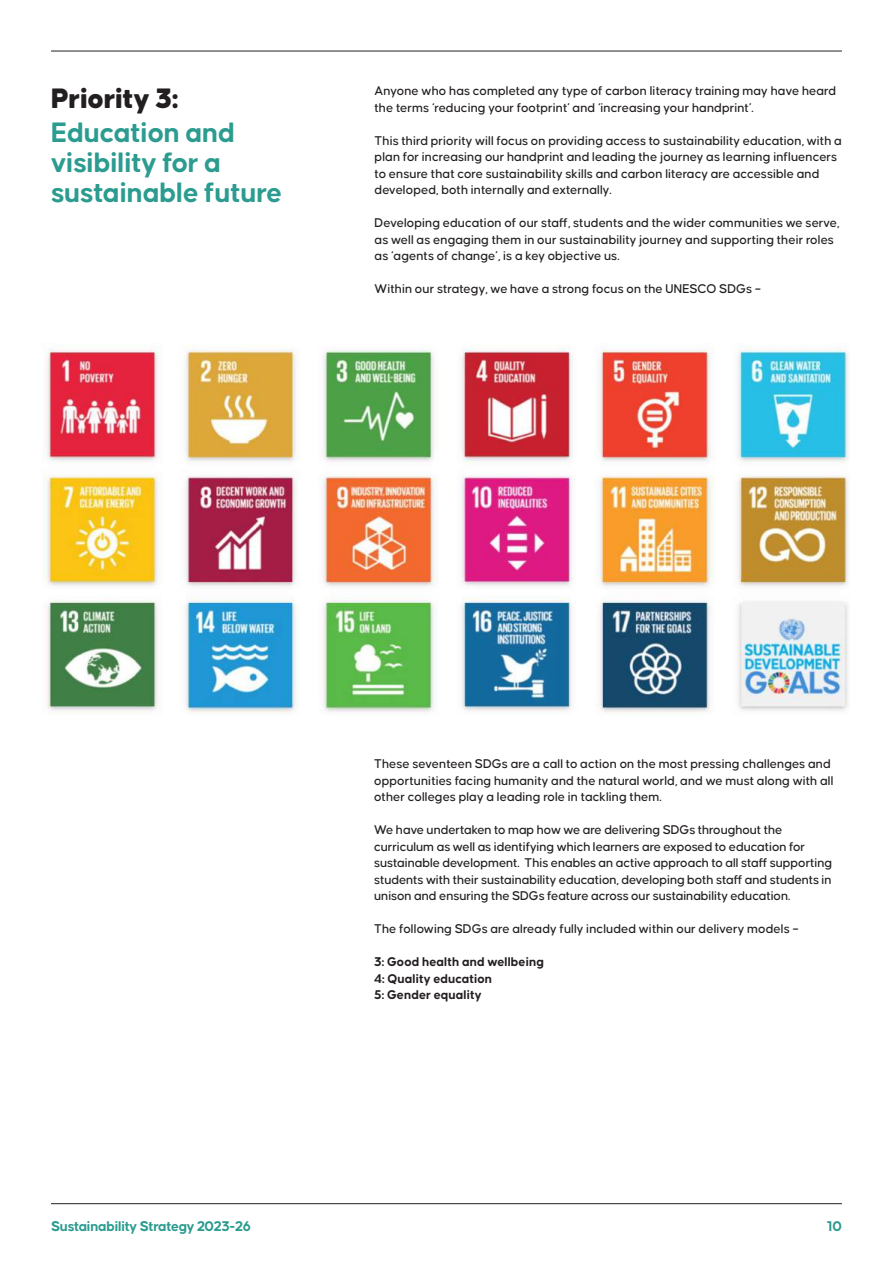
<style>
.page{position:relative;width:893px;height:1263px;background:#fff}
.page>*{position:absolute;margin:0;border:0;box-sizing:border-box;transform-origin:0 0}
.t1{font:700 30px/30px "Causten Round";letter-spacing:-.01em;color:#2b9c8f}
.t2{font:900 30px "Causten Round";letter-spacing:-.01em;color:#231f20}
.t3{font:700 15px "Causten Round";letter-spacing:-.02em;color:#2b9c8f}
.t4{font:500 13.5px/16.5px "Causten Round";color:#231f20}
.t5{font:700 13.5px/16.5px "Causten Round";color:#231f20}
</style>
<div class="page">
<hr style="left:51px;top:51px;width:791px;height:1px;background:#231f20">
<hr style="left:51px;top:1203px;width:791px;height:1px;background:#231f20">
<img style="left:43px;top:343px;width:805px;height:373px">
<h1 class="t2" style="left:51px;top:81px;width:129px">Priority 3:</h1>
<h1 class="t1" style="left:51px;top:117px;width:233px">Education and visibility for a sustainable future</h1>
<p class="t4" style="left:375px;top:82px;width:463px">Anyone who has completed any type of carbon literacy training may have heard the terms ‘reducing your footprint’ and ‘increasing your handprint’.</p>
<p class="t4" style="left:375px;top:132px;width:469px">This third priority will focus on providing access to sustainability education, with a plan for increasing our handprint and leading the journey as learning influencers to ensure that core sustainability skills and carbon literacy are accessible and developed, both internally and externally.</p>
<p class="t4" style="left:375px;top:214px;width:467px">Developing education of our staff, students and the wider communities we serve, as well as engaging them in our sustainability journey and supporting their roles as ‘agents of change’, is a key objective us.</p>
<p class="t4" style="left:375px;top:280px;width:388px">Within our strategy, we have a strong focus on the UNESCO SDGs –</p>
<p class="t4" style="left:374px;top:755px;width:461px">These seventeen SDGs are a call to action on the most pressing challenges and opportunities facing humanity and the natural world, and we must along with all other colleges play a leading role in tackling them.</p>
<p class="t4" style="left:374px;top:821px;width:459px">We have undertaken to map how we are delivering SDGs throughout the curriculum as well as identifying which learners are exposed to education for sustainable development. This enables an active approach to all staff supporting students with their sustainability education, developing both staff and students in unison and ensuring the SDGs feature across our sustainability education.</p>
<p class="t4" style="left:374px;top:920px;width:426px">The following SDGs are already fully included within our delivery models –</p>
<p class="t5" style="left:374px;top:953px;width:171px">3: Good health and wellbeing<br>4: Quality education<br>5: Gender equality</p>
<p class="t3" style="left:51px;top:1217px;width:202px">Sustainability Strategy 2023-26</p>
<p class="t3" style="left:827px;top:1217px;width:16px">10</p>
</div>
